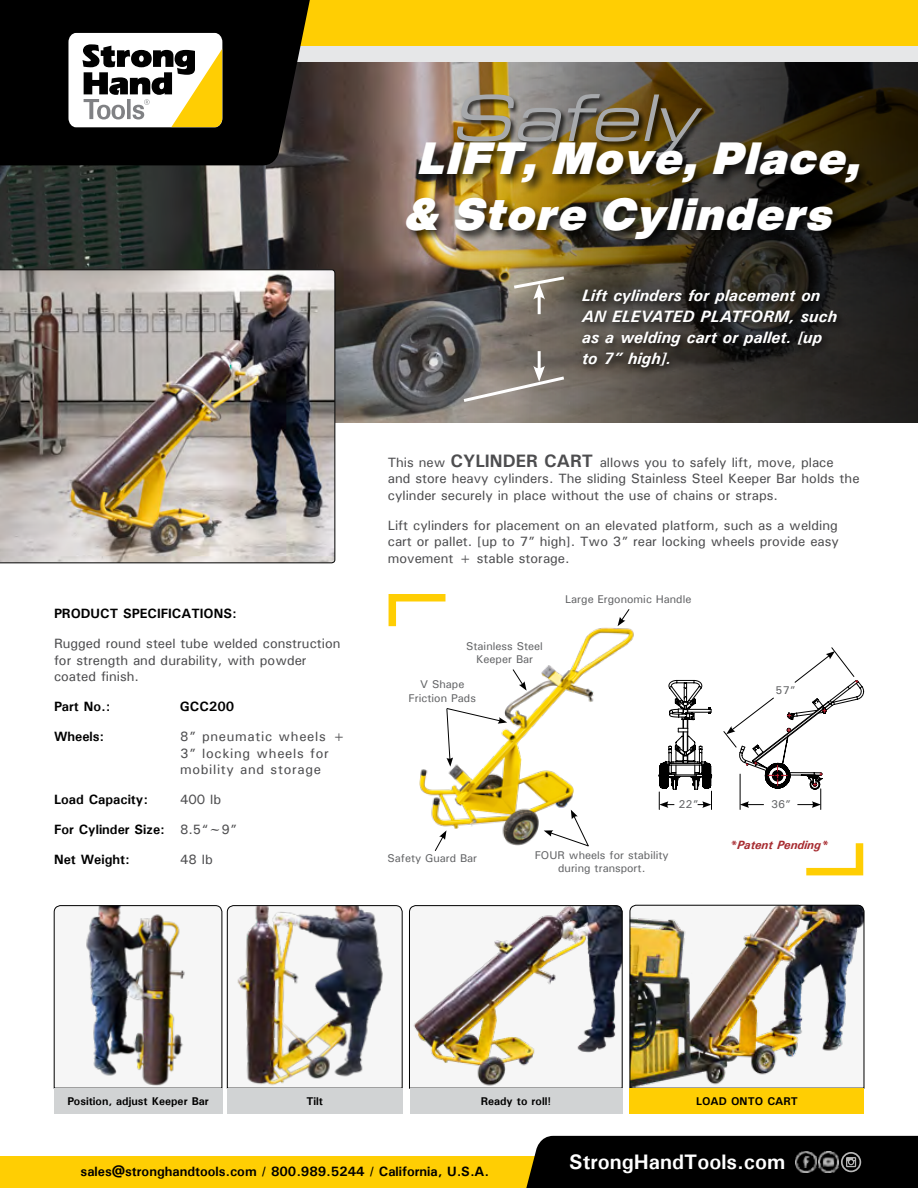
<style>
.page{position:relative;width:918px;height:1188px;background:#fff}
.page>*{position:absolute;margin:0;border:0;box-sizing:border-box;transform-origin:0 0}
.t1{font:italic 69.15px "Eurostile Ext";color:#a7a9ac}
.t2{font:italic 900 44.4px/55.5px "Helvetica Now Display";color:#fff}
.t3{font:700 21px "Univers";color:#fff}
.t4{font:italic 700 16.5px/21px "Univers";letter-spacing:.01em;color:#fff}
.t5{font:500 13.5px/16.5px "Univers";color:#4d4d4f}
.t6{font:700 13.5px "Univers";color:#000}
.t7{font:500 13.5px/16.5px "Univers";letter-spacing:.05em;color:#4d4d4f}
.t8{font:italic 700 12px "Univers";color:#a72c31}
.t9{font:500 11.25px/13.5px "Univers";color:#636466;text-align:center}
.t10{font:700 11.25px "Univers";color:#000}
.s1{font-weight:700;font-size:18px}
.s2{font-weight:500;color:#4d4d4f}
</style>
<div class="page">
<div style="left:0;top:16px;width:918px;height:46px;background:#e6e7e8"></div>
<div style="left:0;top:0;width:918px;height:46px;background:#ffce03"></div>
<div style="left:0;top:1156px;width:918px;height:32px;background:#ffce03"></div>
<div style="left:526px;top:1136px;width:392px;height:52px;background:#000"></div>
<img style="left:818px;top:1152px;width:21px;height:20px">
<svg style="left:388px;top:594px;width:58px;height:33px"></svg>
<svg style="left:806px;top:843px;width:58px;height:33px"></svg>
<img style="left:0;top:165px;width:286px;height:105px">
<svg style="left:286px;top:62px;width:632px;height:361px;background:#4f473d"></svg>
<div style="left:577px;top:286px;width:269px;height:91px;background:#000;opacity:.75"></div>
<hr style="left:538px;top:351px;width:3px;height:20px;background:#fff">
<svg style="left:460px;top:366px;width:107px;height:38px;background:#918a84"></svg>
<hr style="left:538px;top:294px;width:3px;height:20px;background:#fff">
<svg style="left:511px;top:274px;width:56px;height:26px"></svg>
<img style="left:409px;top:905px;width:214px;height:184px">
<img style="left:54px;top:905px;width:349px;height:184px">
<img style="left:630px;top:905px;width:234px;height:184px">
<div style="left:54px;top:1089px;width:168px;height:25px;background:#d1d3d4"></div>
<div style="left:227px;top:1089px;width:175px;height:25px;background:#d1d3d4"></div>
<div style="left:410px;top:1089px;width:212px;height:25px;background:#d1d3d4"></div>
<div style="left:630px;top:1089px;width:234px;height:25px;background:#ffce03"></div>
<div style="left:457px;top:94px;width:252px;height:70px;background:#000;opacity:.75"></div>
<div style="left:403px;top:140px;width:468px;height:111px;background:#000;opacity:.75"></div>
<img style="left:0;top:270px;width:335px;height:293px">
<img style="left:419px;top:626px;width:215px;height:220px">
<svg style="left:512px;top:669px;width:15px;height:22px"></svg>
<svg style="left:618px;top:609px;width:12px;height:17px"></svg>
<svg style="left:446px;top:708px;width:61px;height:59px"></svg>
<svg style="left:435px;top:830px;width:11px;height:21px"></svg>
<svg style="left:544px;top:810px;width:45px;height:37px"></svg>
<svg style="left:659px;top:680px;width:53px;height:129px"></svg>
<svg style="left:723px;top:647px;width:141px;height:162px"></svg>
<svg style="left:0;top:0;width:316px;height:165px;background:#090805"></svg>
<svg style="left:68px;top:33px;width:154px;height:94px"></svg>
<h1 class="t1" style="left:454px;top:72px;width:245px">Safely</h1>
<h2 class="t2" style="left:403px;top:131px;width:472px;text-indent:13px">LIFT,Move,Place, &amp; Store Cylinders</h2>
<p class="t4" style="left:582px;top:284px;width:257px">Lift cylinders for placement on<br>AN ELEVATED PLATFORM, such as a welding cart or pallet. [up to 7” high].</p>
<p class="t5" style="left:388px;top:454px;width:473px">This new <span class="s1">CYLINDER CART</span> allows you to safely lift, move, place and store heavy cylinders. The sliding Stainless Steel Keeper Bar holds the cylinder securely in place without the use of chains or straps.</p>
<p class="t5" style="left:388px;top:517px;width:453px;text-align:justify">Lift cylinders for placement on an elevated platform, such as a welding cart or pallet. [up to 7” high]. Two 3” rear locking wheels provide easy movement + stable storage.</p>
<p class="t6" style="left:54px;top:605px;width:184px">PRODUCT SPECIFICATIONS:</p>
<p class="t5" style="left:54px;top:635px;width:288px">Rugged round steel tube welded construction for strength and durability, with powder coated finish.</p>
<p class="t6" style="left:54px;top:698px;width:58px">Part No.:</p>
<p class="t6" style="left:180px;top:698px;width:56px">GCC200</p>
<p class="t6" style="left:54px;top:728px;width:52px">Wheels:</p>
<p class="t7" style="left:180px;top:728px;width:167px">8” pneumatic wheels +<br>3” locking wheels for mobility and storage</p>
<p class="t6" style="left:54px;top:791px;width:95px">Load Capacity:</p>
<p class="t5" style="left:180px;top:791px;width:43px">400 lb</p>
<p class="t6" style="left:54px;top:821px;width:184px">For Cylinder Size: <span class="s2">8.5“~9”</span></p>
<p class="t6" style="left:54px;top:851px;width:77px">Net Weight:</p>
<p class="t5" style="left:180px;top:851px;width:34px">48 lb</p>
<p class="t9" style="left:466px;top:639px;width:78px">Stainless Steel<br>Keeper Bar</p>
<p class="t9" style="left:409px;top:677px;width:69px">V Shape<br>Friction Pads</p>
<p class="t9" style="left:565px;top:592px;width:128px">Large Ergonomic Handle</p>
<p class="t9" style="left:776px;top:683px;width:21px">57”</p>
<p class="t9" style="left:388px;top:851px;width:91px">Safety Guard Bar</p>
<p class="t9" style="left:535px;top:848px;width:136px">FOUR wheels for stability during transport.</p>
<p class="t9" style="left:679px;top:797px;width:21px">22”</p>
<p class="t9" style="left:771px;top:798px;width:21px">36”</p>
<p class="t8" style="left:730px;top:837px;width:100px">*Patent Pending*</p>
<p class="t10" style="left:67px;top:1094px;width:143px">Position, adjust Keeper Bar</p>
<p class="t10" style="left:306px;top:1094px;width:18px">Tilt</p>
<p class="t10" style="left:481px;top:1094px;width:72px">Ready to roll!</p>
<p class="t10" style="left:696px;top:1094px;width:103px">LOAD ONTO CART</p>
<p class="t6" style="left:81px;top:1162px;width:410px">sales@stronghandtools.com / 800.989.5244 / California, U.S.A.</p>
<h3 class="t3" style="left:569px;top:1148px;width:218px">StrongHandTools.com</h3>
</div>
